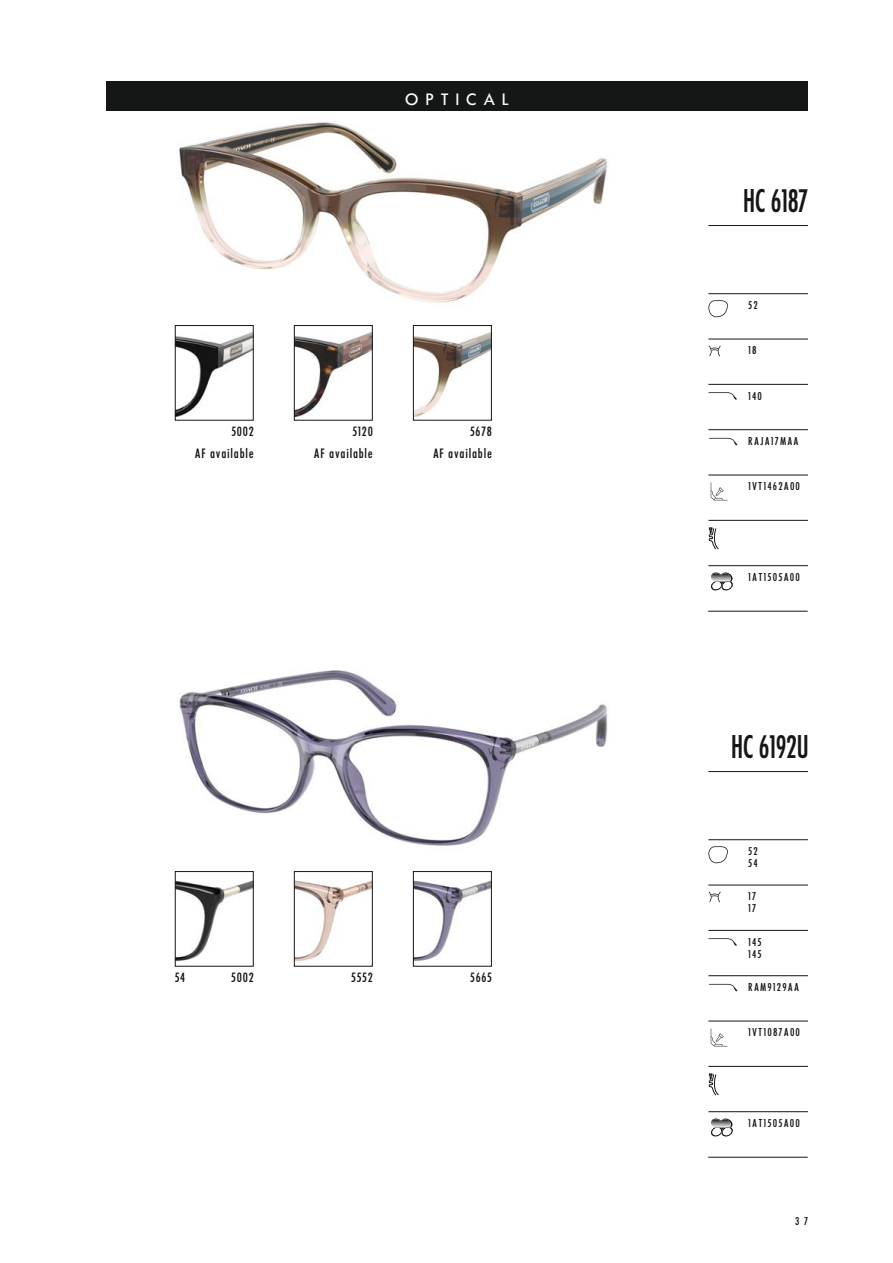
<style>
.page{position:relative;width:893px;height:1263px;background:#fff}
.page>*{position:absolute;margin:0;border:0;box-sizing:border-box;transform-origin:0 0}
.t1{font:34.5px "Futura SH Med Con";letter-spacing:.03em;color:#151616;scale:.9 1}
.t2{font:500 17.25px "Futura SH";letter-spacing:.45em;color:#fff}
.t3{font:14.25px "Futura SH Med Con";letter-spacing:.1em;color:#151616}
.t4{font:12px/12px "Futura SH Med Con";letter-spacing:.15em;color:#151616}
</style>
<div class="page">
<div style="left:106px;top:81px;width:702px;height:30px;background:#151616"></div>
<img style="left:177px;top:332px;width:74px;height:85px">
<div style="left:175px;top:325px;width:78px;height:95px;border:1px solid #151616"></div>
<img style="left:296px;top:332px;width:75px;height:85px">
<div style="left:294px;top:325px;width:79px;height:95px;border:1px solid #151616"></div>
<img style="left:415px;top:332px;width:75px;height:86px">
<div style="left:413px;top:325px;width:79px;height:95px;border:1px solid #151616"></div>
<hr style="left:708px;top:293px;width:100px;height:1px;background:#151616">
<hr style="left:708px;top:225px;width:100px;height:1px;background:#151616">
<svg style="left:709px;top:438px;width:28px;height:7px"></svg>
<svg style="left:711px;top:482px;width:17px;height:18px"></svg>
<svg style="left:709px;top:528px;width:10px;height:22px"></svg>
<svg style="left:711px;top:572px;width:22px;height:18px"></svg>
<hr style="left:708px;top:611px;width:100px;height:1px;background:#151616">
<svg style="left:708px;top:300px;width:20px;height:17px"></svg>
<svg style="left:709px;top:346px;width:12px;height:10px"></svg>
<svg style="left:708px;top:392px;width:29px;height:8px"></svg>
<hr style="left:708px;top:565px;width:100px;height:1px;background:#151616">
<hr style="left:708px;top:520px;width:100px;height:1px;background:#151616">
<hr style="left:708px;top:475px;width:100px;height:1px;background:#151616">
<hr style="left:708px;top:429px;width:100px;height:1px;background:#151616">
<hr style="left:708px;top:384px;width:100px;height:1px;background:#151616">
<hr style="left:708px;top:339px;width:100px;height:1px;background:#151616">
<img style="left:179px;top:122px;width:429px;height:181px">
<img style="left:177px;top:881px;width:74px;height:81px">
<div style="left:175px;top:871px;width:78px;height:95px;border:1px solid #151616"></div>
<img style="left:296px;top:880px;width:75px;height:82px">
<div style="left:294px;top:871px;width:79px;height:95px;border:1px solid #151616"></div>
<img style="left:415px;top:880px;width:75px;height:82px">
<div style="left:413px;top:871px;width:79px;height:95px;border:1px solid #151616"></div>
<hr style="left:708px;top:839px;width:100px;height:1px;background:#151616">
<hr style="left:708px;top:771px;width:100px;height:1px;background:#151616">
<svg style="left:709px;top:984px;width:28px;height:7px"></svg>
<svg style="left:711px;top:1028px;width:17px;height:18px"></svg>
<svg style="left:709px;top:1074px;width:10px;height:22px"></svg>
<svg style="left:711px;top:1118px;width:22px;height:18px"></svg>
<hr style="left:708px;top:1157px;width:100px;height:1px;background:#151616">
<svg style="left:708px;top:846px;width:20px;height:17px"></svg>
<svg style="left:709px;top:892px;width:12px;height:10px"></svg>
<svg style="left:708px;top:938px;width:29px;height:8px"></svg>
<hr style="left:708px;top:1111px;width:100px;height:1px;background:#151616">
<hr style="left:708px;top:1066px;width:100px;height:1px;background:#151616">
<hr style="left:708px;top:1021px;width:100px;height:1px;background:#151616">
<hr style="left:708px;top:975px;width:100px;height:1px;background:#151616">
<hr style="left:708px;top:930px;width:100px;height:1px;background:#151616">
<hr style="left:708px;top:885px;width:100px;height:1px;background:#151616">
<img style="left:179px;top:670px;width:429px;height:176px">
<h2 class="t2" style="left:406px;top:93px;width:104px">OPTICAL</h2>
<p class="t3" style="left:232px;top:426px;width:23px">5002</p>
<p class="t3" style="left:353px;top:426px;width:21px">5120</p>
<p class="t3" style="left:470px;top:426px;width:23px">5678</p>
<p class="t3" style="left:195px;top:448px;width:60px">AF available</p>
<p class="t3" style="left:314px;top:448px;width:60px">AF available</p>
<p class="t3" style="left:433px;top:448px;width:60px">AF available</p>
<p class="t3" style="left:175px;top:972px;width:11px">54</p>
<p class="t3" style="left:232px;top:972px;width:23px">5002</p>
<p class="t3" style="left:351px;top:972px;width:23px">5552</p>
<p class="t3" style="left:470px;top:972px;width:23px">5665</p>
<h1 class="t1" style="left:744px;top:187px;width:73px">HC 6187</h1>
<p class="t4" style="left:749px;top:300px;width:10px">52</p>
<p class="t4" style="left:749px;top:345px;width:9px">18</p>
<p class="t4" style="left:749px;top:391px;width:15px">140</p>
<p class="t4" style="left:749px;top:436px;width:51px">RAJA17MAA</p>
<p class="t4" style="left:749px;top:481px;width:53px">1VT1462A00</p>
<p class="t4" style="left:749px;top:571px;width:53px">1AT1505A00</p>
<h1 class="t1" style="left:732px;top:733px;width:86px">HC 6192U</h1>
<p class="t4" style="left:749px;top:846px;width:10px">52<br>54</p>
<p class="t4" style="left:749px;top:891px;width:9px">17<br>17</p>
<p class="t4" style="left:749px;top:937px;width:14px">145<br>145</p>
<p class="t4" style="left:749px;top:982px;width:52px">RAM9129AA</p>
<p class="t4" style="left:749px;top:1027px;width:53px">1VT1087A00</p>
<p class="t4" style="left:749px;top:1117px;width:53px">1AT1505A00</p>
<p class="t4" style="left:795px;top:1216px;width:14px">3 7</p>
</div>
